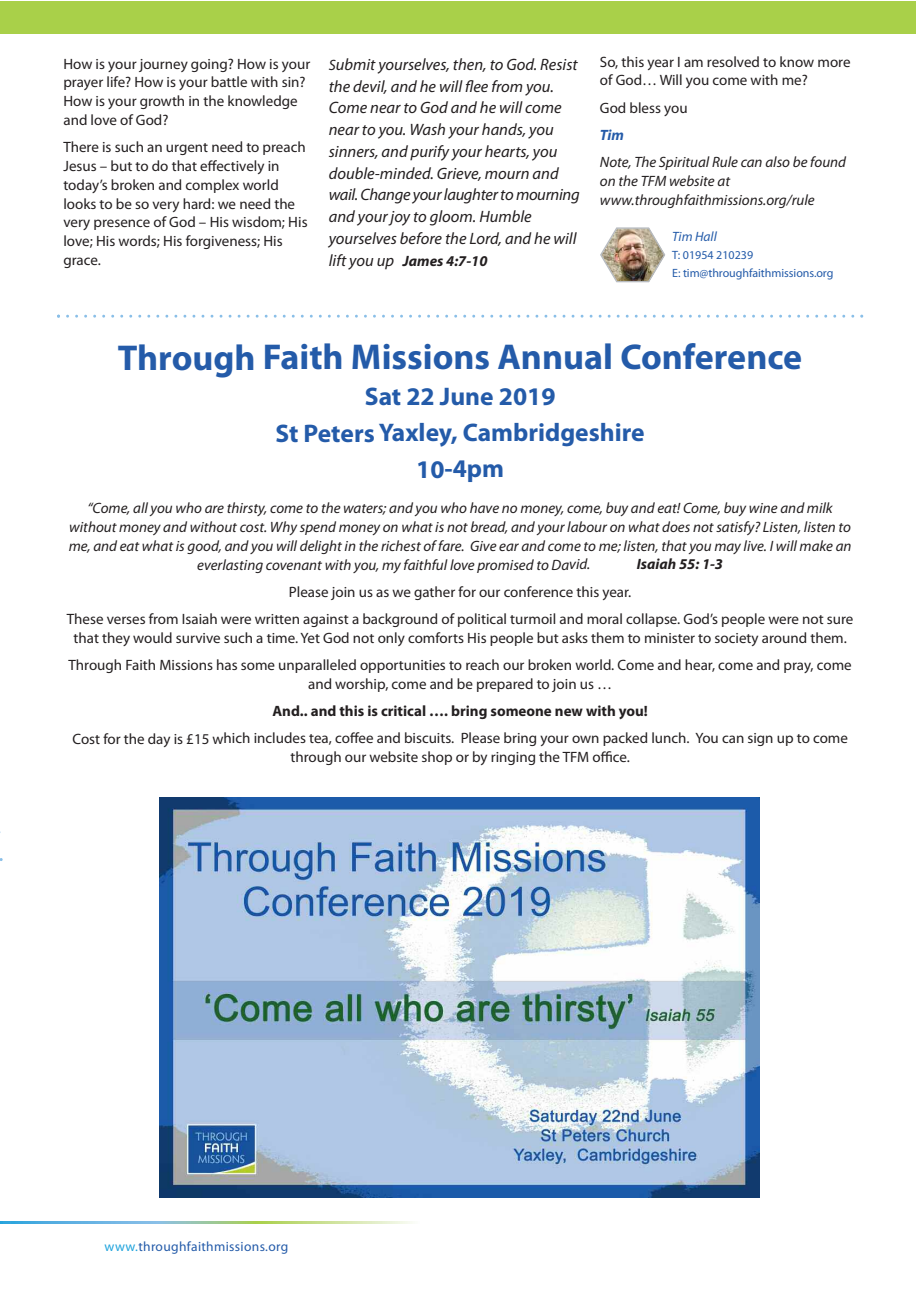
<style>
.page{position:relative;width:919px;height:1289px;background:#fff}
.page>*{position:absolute;margin:0;border:0;box-sizing:border-box;transform-origin:0 0}
.t1{font:700 36px "Myriad Pro";color:#245ba9}
.t2{font:700 25.5px/36px "Myriad Pro";color:#245ba9;text-align:center}
.t3{font:italic 16.5px/21.8px "Myriad Pro";color:#231f20}
.t4{font:15px/18.8px "Myriad Pro";color:#231f20}
.t5{font:italic 15px/18.8px "Myriad Pro";color:#231f20}
.t6{font:700 15px "Myriad Pro";color:#231f20}
.t7{font:italic 700 15px "Myriad Pro";color:#231f20}
.t8{font:italic 700 15px "Myriad Pro";color:#245ba9}
.t9{font:13.5px "Myriad Pro";letter-spacing:.025em;color:#245ba9}
.t10{font:italic 13.5px "Myriad Pro";color:#245ba9}
.t11{font:12px/18px "Myriad Pro";letter-spacing:-.005em;color:#245ba9}
.s1{font-size:15px}
.s2{font-weight:400;font-size:16.5px}
.s3{color:#1ea3dc}
</style>
<div class="page">
<svg style="left:0;top:1221px;width:413px;height:2px"></svg>
<div style="left:0;top:2px;width:915px;height:32px;background:#a9d049"></div>
<svg style="left:57px;top:315px;width:806px;height:3px"></svg>
<img style="left:159px;top:797px;width:600px;height:400px">
<img style="left:600px;top:227px;width:65px;height:55px">
<p class="t4" style="left:63px;top:55px;width:248px">How is your journey going? How is your prayer life? How is your battle with sin?<br>How is your growth in the knowledge and love of God?</p>
<p class="t4" style="left:63px;top:139px;width:246px">There is such an urgent need to preach<br>Jesus – but to do that effectively in today’s broken and complex world looks to be so very hard: we need the very presence of God – His wisdom; His love; His words; His forgiveness; His grace.</p>
<p class="t3" style="left:329px;top:55px;width:252px"><span class="s1">S</span>ubmit yourselves, then, to God. Resist the devil, and he will flee from you.<br>Come near to God and he will come near to you. Wash your hands, you sinners, and purify your hearts, you double-minded. Grieve, mourn and wail. Change your laughter to mourning and your joy to gloom. Humble yourselves before the Lord, and he will</p>
<p class="t7" style="left:329px;top:255px;width:160px"><span class="s2">lift you up</span> James 4:7-10</p>
<p class="t4" style="left:600px;top:53px;width:252px">So, this year I am resolved to know more of God… Will you come with me?</p>
<p class="t4" style="left:600px;top:99px;width:89px">God bless you</p>
<p class="t8" style="left:600px;top:129px;width:26px">Tim</p>
<p class="t5" style="left:600px;top:154px;width:248px">Note, The Spiritual Rule can also be found on the TFM website at www.throughfaithmissions.org/rule</p>
<p class="t10" style="left:672px;top:231px;width:46px">Tim Hall</p>
<p class="t11" style="left:672px;top:247px;width:163px">T: 01954 210239<br>E: tim@throughfaithmissions.org</p>
<h1 class="t1" style="left:118px;top:344px;width:686px">Through Faith Missions Annual Conference</h1>
<h2 class="t2" style="left:275px;top:381px;width:371px">Sat 22 June 2019<br>St Peters Yaxley, Cambridgeshire<br>10-4pm</h2>
<p class="t5" style="left:87px;top:500px;width:746px">“Come, all you who are thirsty, come to the waters; and you who have no money, come, buy and eat! Come, buy wine and milk</p>
<p class="t5" style="left:69px;top:519px;width:783px">without money and without cost. Why spend money on what is not bread, and your labour on what does not satisfy? Listen, listen to</p>
<p class="t5" style="left:69px;top:537px;width:784px">me, and eat what is good, and you will delight in the richest of fare. Give ear and come to me; listen, that you may live. I will make an</p>
<p class="t5" style="left:197px;top:556px;width:394px">everlasting covenant with you, my faithful love promised to David.</p>
<p class="t7" style="left:636px;top:559px;width:88px">Isaiah 55: 1-3</p>
<p class="t4" style="left:67px;top:579px;width:788px;line-height:27.3px;text-align:center">Please join us as we gather for our conference this year.<br>These verses from Isaiah were written against a background of political turmoil and moral collapse. God’s people were not sure</p>
<p class="t4" style="left:69px;top:625px;width:784px;line-height:27.3px;text-align:center">that they would survive such a time. Yet God not only comforts His people but asks them to minister to society around them.<br>Through Faith Missions has some unparalleled opportunities to reach our broken world. Come and hear, come and pray, come</p>
<p class="t4" style="left:308px;top:675px;width:306px">and worship, come and be prepared to join us …</p>
<p class="t6" style="left:272px;top:705px;width:377px">And.. and this is critical …. bring someone new with you!</p>
<p class="t4" style="left:72px;top:730px;width:777px;text-align:center">Cost for the day is £15 which includes tea, coffee and biscuits. Please bring your own packed lunch. You can sign up to come through our website shop or by ringing the TFM office.</p>
<p class="t9" style="left:104px;top:1241px;width:185px"><span class="s3">www.</span>throughfaithmissions.org</p>
</div>
